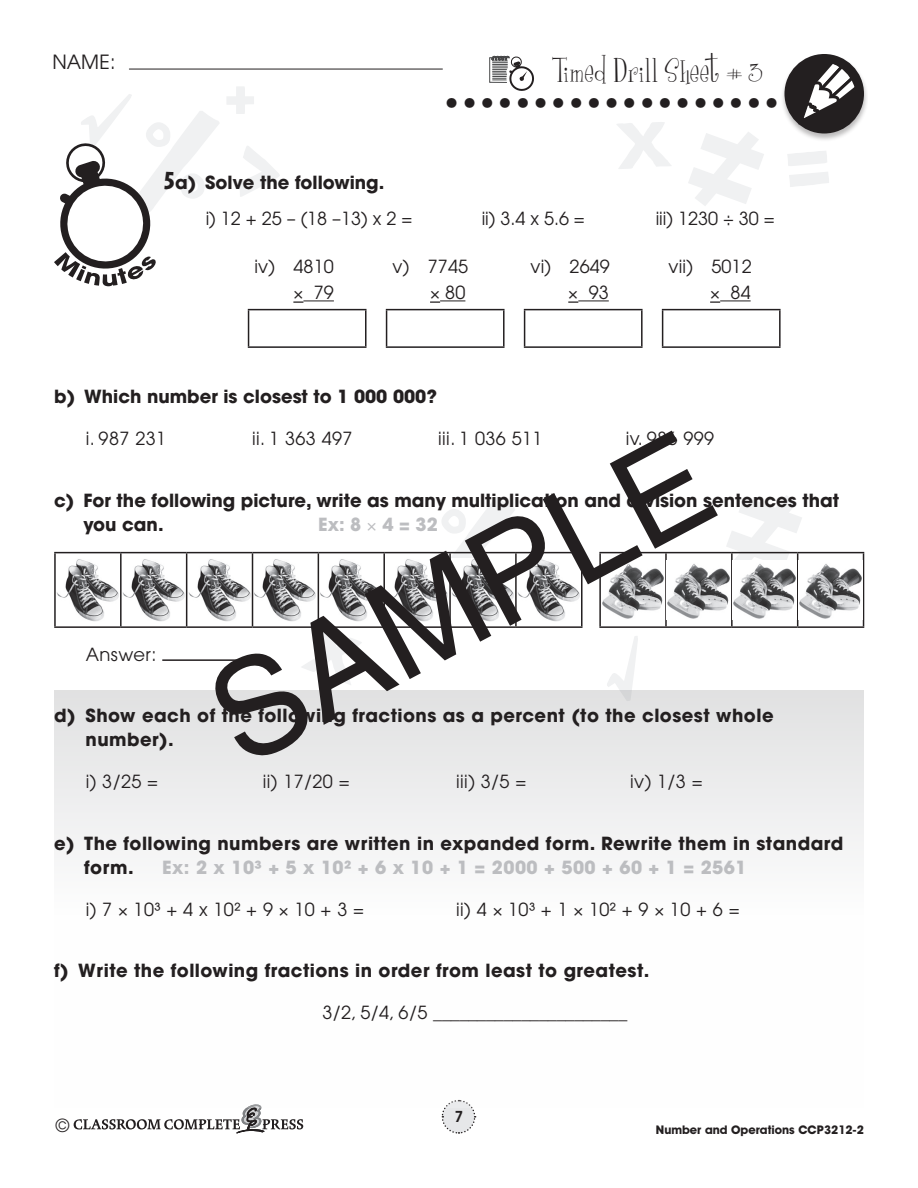
<style>
.page{position:relative;width:918px;height:1188px;background:#fff}
.page>*{position:absolute;margin:0;border:0;box-sizing:border-box;transform-origin:0 0}
.t1{font:134.25px "Helvetica";color:#231f20}
.t2{font:700 42px "Futura";color:#231f20}
.t3{font:31.5px "Girlsare Weird";letter-spacing:.01em;color:#231f20}
.t4{font:19.5px "Avant Garde";color:#231f20}
.t5{font:700 18px/24px "Avant Garde";letter-spacing:.025em;color:#231f20}
.t6{font:18px "Avant Garde";letter-spacing:.025em;color:#231f20}
.t7{font:700 18px/35.2px "Avant Garde";color:#231f20}
.t8{font:700 18px "Avant Garde";letter-spacing:.025em;color:#bcbdc0}
.t9{font:18px "Avant Garde";color:#231f20}
.t10{font:600 15px "Avant Garde";color:#231f20}
.t11{font:700 12px "Avant Garde IT Cby BT";color:#231f20}
.s1{font-family:"Cal Sans Heavy KB";font-weight:400;font-size:24px}
.s2{font-weight:400}
</style>
<div class="page">
<svg style="left:74px;top:1107px;width:229px;height:26px"></svg>
<hr style="left:129px;top:69px;width:313px;height:1px;background:#231f20">
<svg style="left:441px;top:1107px;width:35px;height:27px"></svg>
<div style="left:780px;top:54px;width:88px;height:89px;background:#231f20;opacity:.3"></div>
<div style="left:784px;top:54px;width:80px;height:80px;background:#231f20;border-radius:50%"></div>
<svg style="left:797px;top:54px;width:67px;height:71px"></svg>
<svg style="left:605px;top:636px;width:35px;height:55px"></svg>
<svg style="left:302px;top:625px;width:60px;height:60px"></svg>
<svg style="left:726px;top:495px;width:76px;height:65px"></svg>
<svg style="left:688px;top:132px;width:76px;height:74px"></svg>
<svg style="left:617px;top:122px;width:54px;height:47px"></svg>
<svg style="left:428px;top:498px;width:89px;height:95px"></svg>
<div style="left:55px;top:691px;width:808px;height:416px;background:linear-gradient(to bottom,#e6e6e7,#fff)"></div>
<svg style="left:787px;top:151px;width:42px;height:36px"></svg>
<hr style="left:248px;top:310px;width:1px;height:36px;background:#231f20">
<hr style="left:779px;top:310px;width:2px;height:36px;background:#231f20">
<hr style="left:248px;top:346px;width:119px;height:2px;background:#231f20">
<hr style="left:386px;top:346px;width:119px;height:2px;background:#231f20">
<hr style="left:524px;top:346px;width:119px;height:2px;background:#231f20">
<hr style="left:662px;top:346px;width:119px;height:2px;background:#231f20">
<hr style="left:248px;top:309px;width:119px;height:1px;background:#231f20">
<hr style="left:386px;top:309px;width:119px;height:1px;background:#231f20">
<hr style="left:524px;top:309px;width:119px;height:1px;background:#231f20">
<hr style="left:662px;top:309px;width:119px;height:1px;background:#231f20">
<hr style="left:503px;top:310px;width:2px;height:36px;background:#231f20">
<hr style="left:524px;top:310px;width:1px;height:36px;background:#231f20">
<hr style="left:365px;top:310px;width:2px;height:36px;background:#231f20">
<hr style="left:386px;top:310px;width:1px;height:36px;background:#231f20">
<hr style="left:641px;top:310px;width:2px;height:36px;background:#231f20">
<hr style="left:662px;top:310px;width:1px;height:36px;background:#231f20">
<hr style="left:303px;top:300px;width:31px;height:1px;background:#231f20">
<hr style="left:578px;top:300px;width:31px;height:1px;background:#231f20">
<hr style="left:720px;top:300px;width:31px;height:1px;background:#231f20">
<hr style="left:54px;top:552px;width:67px;height:1px;background:#231f20">
<hr style="left:54px;top:553px;width:2px;height:73px;background:#231f20">
<hr style="left:121px;top:552px;width:66px;height:1px;background:#231f20">
<hr style="left:120px;top:553px;width:2px;height:73px;background:#231f20">
<hr style="left:187px;top:552px;width:66px;height:1px;background:#231f20">
<hr style="left:186px;top:553px;width:1px;height:73px;background:#231f20">
<hr style="left:253px;top:552px;width:65px;height:1px;background:#231f20">
<hr style="left:252px;top:553px;width:1px;height:73px;background:#231f20">
<hr style="left:318px;top:552px;width:66px;height:1px;background:#231f20">
<hr style="left:318px;top:553px;width:1px;height:73px;background:#231f20">
<hr style="left:384px;top:552px;width:66px;height:1px;background:#231f20">
<hr style="left:383px;top:553px;width:2px;height:73px;background:#231f20">
<hr style="left:450px;top:552px;width:66px;height:1px;background:#231f20">
<hr style="left:449px;top:553px;width:2px;height:73px;background:#231f20">
<hr style="left:516px;top:552px;width:67px;height:1px;background:#231f20">
<hr style="left:515px;top:553px;width:2px;height:73px;background:#231f20">
<hr style="left:599px;top:552px;width:67px;height:1px;background:#231f20">
<hr style="left:666px;top:552px;width:66px;height:1px;background:#231f20">
<hr style="left:665px;top:553px;width:2px;height:73px;background:#231f20">
<hr style="left:732px;top:552px;width:66px;height:1px;background:#231f20">
<hr style="left:731px;top:553px;width:2px;height:73px;background:#231f20">
<hr style="left:798px;top:552px;width:66px;height:1px;background:#231f20">
<hr style="left:797px;top:553px;width:1px;height:73px;background:#231f20">
<hr style="left:863px;top:553px;width:1px;height:73px;background:#231f20">
<hr style="left:54px;top:626px;width:67px;height:2px;background:#231f20">
<hr style="left:121px;top:626px;width:66px;height:2px;background:#231f20">
<hr style="left:187px;top:626px;width:66px;height:2px;background:#231f20">
<hr style="left:253px;top:626px;width:65px;height:2px;background:#231f20">
<hr style="left:318px;top:626px;width:66px;height:2px;background:#231f20">
<hr style="left:384px;top:626px;width:66px;height:2px;background:#231f20">
<hr style="left:450px;top:626px;width:66px;height:2px;background:#231f20">
<hr style="left:516px;top:626px;width:67px;height:2px;background:#231f20">
<hr style="left:599px;top:626px;width:67px;height:2px;background:#231f20">
<hr style="left:666px;top:626px;width:66px;height:2px;background:#231f20">
<hr style="left:732px;top:626px;width:66px;height:2px;background:#231f20">
<hr style="left:798px;top:626px;width:66px;height:2px;background:#231f20">
<hr style="left:581px;top:553px;width:2px;height:73px;background:#231f20">
<hr style="left:599px;top:553px;width:2px;height:73px;background:#231f20">
<img style="left:57px;top:559px;width:62px;height:62px">
<img style="left:123px;top:559px;width:62px;height:62px">
<img style="left:189px;top:559px;width:62px;height:62px">
<img style="left:254px;top:559px;width:62px;height:62px">
<img style="left:320px;top:559px;width:62px;height:62px">
<img style="left:386px;top:559px;width:62px;height:62px">
<img style="left:452px;top:559px;width:62px;height:62px">
<img style="left:518px;top:559px;width:62px;height:62px">
<img style="left:602px;top:563px;width:62px;height:56px">
<img style="left:667px;top:564px;width:63px;height:55px">
<img style="left:733px;top:564px;width:63px;height:55px">
<img style="left:799px;top:564px;width:63px;height:55px">
<hr style="left:162px;top:659px;width:90px;height:2px;background:#231f20">
<div style="left:489px;top:57px;width:21px;height:26px;border:1px solid #4a4b4c"></div>
<svg style="left:492px;top:55px;width:42px;height:36px"></svg>
<svg style="left:54px;top:87px;width:226px;height:199px"></svg>
<svg style="left:293px;top:301px;width:10px;height:2px"></svg>
<svg style="left:430px;top:300px;width:35px;height:3px"></svg>
<svg style="left:568px;top:301px;width:10px;height:2px"></svg>
<svg style="left:710px;top:301px;width:10px;height:2px"></svg>
<svg style="left:119px;top:908px;width:8px;height:8px"></svg>
<svg style="left:280px;top:908px;width:8px;height:8px"></svg>
<svg style="left:494px;top:908px;width:8px;height:8px"></svg>
<svg style="left:575px;top:908px;width:7px;height:8px"></svg>
<svg style="left:655px;top:908px;width:8px;height:8px"></svg>
<p class="t4" style="left:52px;top:50px;width:64px">NAME:</p>
<p class="t3" style="left:552px;top:53px;width:212px">Timed Drill Sheet # 3</p>
<p class="t7" style="left:206px;top:165px;width:208px;text-indent:-42px"><span class="s1">5</span>a) Solve the following.<br><span class="s2">i) 12 + 25 – (18 –13) x 2 =</span></p>
<p class="t2" style="left:445px;top:64px;width:336px">...................</p>
<p class="t6" style="left:482px;top:207px;width:105px">ii) 3.4 x 5.6 =</p>
<p class="t9" style="left:656px;top:207px;width:121px">iii) 1230 ÷ 30 =</p>
<p class="t6" style="left:255px;top:256px;width:81px">iv) 4810</p>
<p class="t6" style="left:393px;top:256px;width:77px">v) 7745</p>
<p class="t6" style="left:531px;top:256px;width:81px">vi) 2649</p>
<p class="t6" style="left:669px;top:256px;width:85px">vii) 5012</p>
<p class="t6" style="left:314px;top:282px;width:22px">79</p>
<p class="t6" style="left:445px;top:282px;width:22px">80</p>
<p class="t6" style="left:589px;top:282px;width:22px">93</p>
<p class="t6" style="left:731px;top:282px;width:22px">84</p>
<p class="t7" style="left:54px;top:379px;width:384px">b) Which number is closest to 1 000 000?</p>
<p class="t6" style="left:86px;top:428px;width:82px">i. 987 231</p>
<p class="t6" style="left:252px;top:428px;width:102px">ii. 1 363 497</p>
<p class="t6" style="left:438px;top:428px;width:106px">iii. 1 036 511</p>
<p class="t6" style="left:626px;top:428px;width:90px">iv. 986 999</p>
<h1 class="t1" style="left:184px;top:657px;width:546px;rotate:-28deg">SAMPLE</h1>
<p class="t7" style="left:83px;top:488px;width:757px;line-height:24px;text-indent:-29px">c) For the following picture, write as many multiplication and division sentences that you can.</p>
<p class="t8" style="left:318px;top:513px;width:121px">Ex: 8 4 = 32</p>
<p class="t6" style="left:86px;top:644px;width:72px">Answer:</p>
<p class="t5" style="left:86px;top:704px;width:690px;text-indent:-31px">d) Show each of the following fractions as a percent (to the closest whole number).</p>
<p class="t6" style="left:86px;top:771px;width:74px">i) 3/25 =</p>
<p class="t6" style="left:263px;top:771px;width:88px">ii) 17/20 =</p>
<p class="t6" style="left:456px;top:771px;width:72px">iii) 3/5 =</p>
<p class="t6" style="left:630px;top:771px;width:74px">iv) 1/3 =</p>
<p class="t5" style="left:84px;top:831px;width:760px;text-indent:-30px">e) The following numbers are written in expanded form. Rewrite them in standard form.</p>
<p class="t8" style="left:162px;top:856px;width:586px">Ex: 2 x 10³ + 5 x 10² + 6 x 10 + 1 = 2000 + 500 + 60 + 1 = 2561</p>
<p class="t6" style="left:86px;top:899px;width:280px">i) 7 10³ + 4 x 10² + 9 10 + 3 =</p>
<p class="t6" style="left:456px;top:899px;width:285px">ii) 4 10³ + 1 10² + 9 10 + 6 =</p>
<p class="t5" style="left:54px;top:959px;width:597px">f) Write the following fractions in order from least to greatest.</p>
<p class="t6" style="left:323px;top:1002px;width:306px">3/2, 5/4, 6/5 ______________________</p>
<p class="t6" style="left:56px;top:1114px;width:15px">©</p>
<p class="t10" style="left:455px;top:1106px;width:10px">7</p>
<p class="t11" style="left:656px;top:1122px;width:210px">Number and Operations CCP3212-2</p>
</div>
